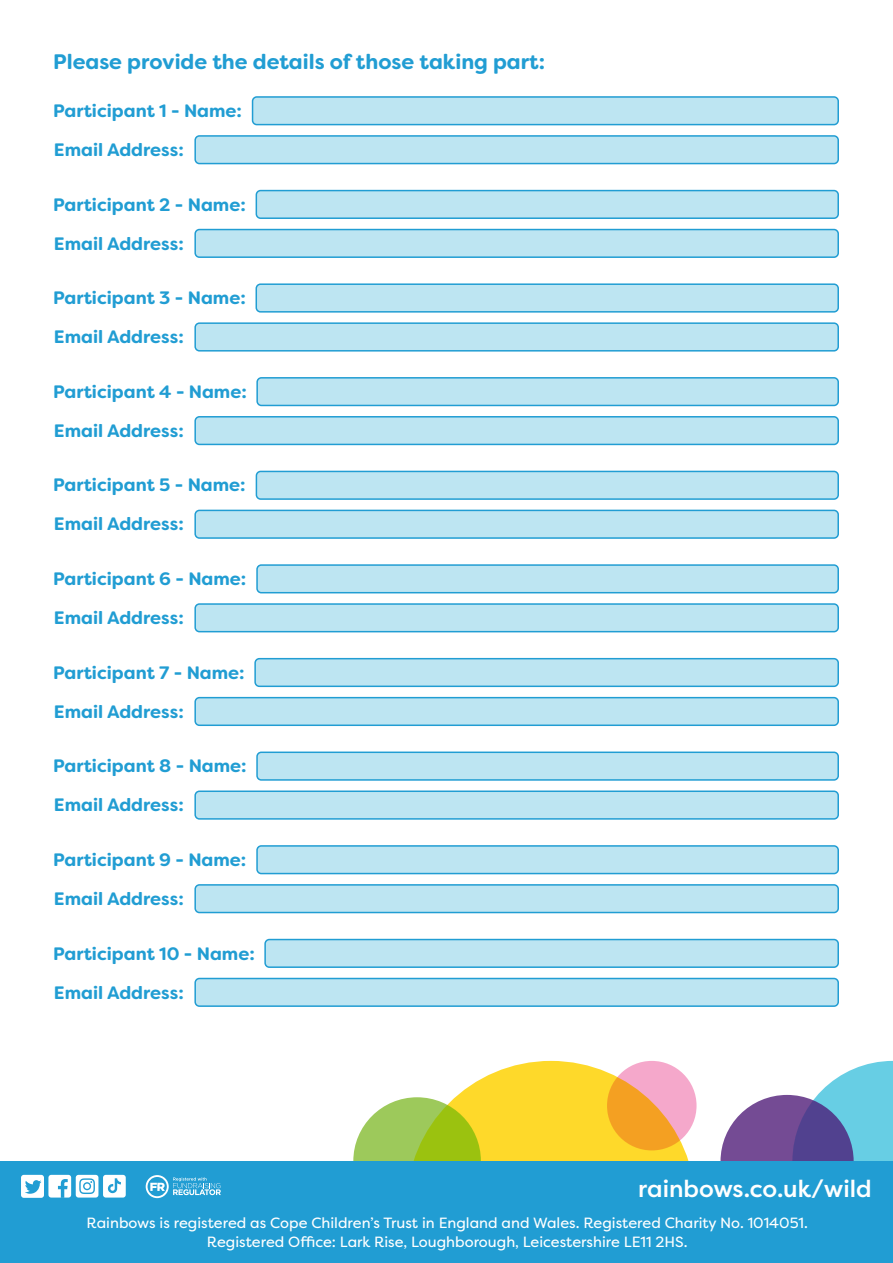
<style>
.page{position:relative;width:893px;height:1263px;background:#fff}
.page>*{position:absolute;margin:0;border:0;box-sizing:border-box;transform-origin:0 0}
.t1{font:500 23.85px "Filson Pro";color:#fff}
.t2{font:700 21px "Filson Soft";color:#219dd3}
.t3{font:700 18px "Filson Soft";color:#219dd3}
.t4{font:14.85px/19px "Filson Pro";color:#fff;text-align:center}
</style>
<div class="page">
<div style="left:720px;top:1095px;width:134px;height:133px;background:#744b94;border-radius:50%"></div>
<div style="left:353px;top:1097px;width:128px;height:128px;background:#9dc95b;border-radius:50%"></div>
<svg style="left:792px;top:1061px;width:101px;height:100px"></svg>
<svg style="left:408px;top:1061px;width:287px;height:100px;fill:#fed92a"></svg>
<div style="left:0;top:1161px;width:893px;height:102px;background:#219dd3"></div>
<div style="left:48px;top:1175px;width:23px;height:22px;background:#fff;border-radius:3px"></div>
<svg style="left:58px;top:1179px;width:10px;height:19px"></svg>
<div style="left:76px;top:1175px;width:22px;height:22px;background:#fff;border-radius:3px"></div>
<svg style="left:79px;top:1178px;width:16px;height:16px"></svg>
<div style="left:21px;top:1175px;width:23px;height:23px;background:#fff;border-radius:3px"></div>
<svg style="left:25px;top:1180px;width:16px;height:14px"></svg>
<div style="left:103px;top:1175px;width:23px;height:22px;background:#fff;border-radius:3px"></div>
<svg style="left:107px;top:1178px;width:14px;height:15px"></svg>
<svg style="left:146px;top:1175px;width:75px;height:23px"></svg>
<div style="left:195px;top:136px;width:643px;height:28px;background:#bde5f2;border-radius:4px"></div>
<div style="left:194px;top:135px;width:645px;height:29px;border:2px solid #219dd3;border-radius:4px"></div>
<div style="left:253px;top:97px;width:585px;height:28px;background:#bde5f2;border-radius:4px"></div>
<div style="left:252px;top:96px;width:587px;height:29px;border:2px solid #219dd3;border-radius:4px"></div>
<div style="left:195px;top:230px;width:643px;height:27px;background:#bde5f2;border-radius:4px"></div>
<div style="left:194px;top:229px;width:645px;height:29px;border:2px solid #219dd3;border-radius:4px"></div>
<div style="left:256px;top:191px;width:582px;height:27px;background:#bde5f2;border-radius:4px"></div>
<div style="left:256px;top:190px;width:583px;height:29px;border:2px solid #219dd3;border-radius:4px"></div>
<div style="left:195px;top:323px;width:643px;height:28px;background:#bde5f2;border-radius:4px"></div>
<div style="left:194px;top:322px;width:645px;height:30px;border:2px solid #219dd3;border-radius:4px"></div>
<div style="left:256px;top:284px;width:582px;height:28px;background:#bde5f2;border-radius:4px"></div>
<div style="left:255px;top:283px;width:584px;height:30px;border:2px solid #219dd3;border-radius:4px"></div>
<div style="left:195px;top:417px;width:643px;height:27px;background:#bde5f2;border-radius:4px"></div>
<div style="left:194px;top:416px;width:645px;height:29px;border:2px solid #219dd3;border-radius:4px"></div>
<div style="left:257px;top:378px;width:581px;height:27px;background:#bde5f2;border-radius:4px"></div>
<div style="left:256px;top:377px;width:583px;height:29px;border:2px solid #219dd3;border-radius:4px"></div>
<div style="left:195px;top:510px;width:643px;height:28px;background:#bde5f2;border-radius:4px"></div>
<div style="left:194px;top:510px;width:645px;height:29px;border:2px solid #219dd3;border-radius:4px"></div>
<div style="left:256px;top:471px;width:582px;height:28px;background:#bde5f2;border-radius:4px"></div>
<div style="left:256px;top:471px;width:583px;height:29px;border:2px solid #219dd3;border-radius:4px"></div>
<div style="left:195px;top:604px;width:643px;height:28px;background:#bde5f2;border-radius:4px"></div>
<div style="left:194px;top:603px;width:645px;height:29px;border:2px solid #219dd3;border-radius:4px"></div>
<div style="left:257px;top:565px;width:581px;height:28px;background:#bde5f2;border-radius:4px"></div>
<div style="left:256px;top:564px;width:583px;height:29px;border:2px solid #219dd3;border-radius:4px"></div>
<div style="left:195px;top:698px;width:643px;height:27px;background:#bde5f2;border-radius:4px"></div>
<div style="left:194px;top:697px;width:645px;height:29px;border:2px solid #219dd3;border-radius:4px"></div>
<div style="left:255px;top:659px;width:583px;height:27px;background:#bde5f2;border-radius:4px"></div>
<div style="left:254px;top:658px;width:585px;height:29px;border:2px solid #219dd3;border-radius:4px"></div>
<div style="left:195px;top:791px;width:643px;height:28px;background:#bde5f2;border-radius:4px"></div>
<div style="left:194px;top:790px;width:645px;height:30px;border:2px solid #219dd3;border-radius:4px"></div>
<div style="left:257px;top:752px;width:581px;height:28px;background:#bde5f2;border-radius:4px"></div>
<div style="left:256px;top:751px;width:583px;height:30px;border:2px solid #219dd3;border-radius:4px"></div>
<div style="left:195px;top:885px;width:643px;height:27px;background:#bde5f2;border-radius:4px"></div>
<div style="left:194px;top:884px;width:645px;height:29px;border:2px solid #219dd3;border-radius:4px"></div>
<div style="left:257px;top:846px;width:581px;height:27px;background:#bde5f2;border-radius:4px"></div>
<div style="left:256px;top:845px;width:583px;height:29px;border:2px solid #219dd3;border-radius:4px"></div>
<div style="left:195px;top:978px;width:643px;height:28px;background:#bde5f2;border-radius:4px"></div>
<div style="left:194px;top:978px;width:645px;height:29px;border:2px solid #219dd3;border-radius:4px"></div>
<div style="left:265px;top:939px;width:573px;height:28px;background:#bde5f2;border-radius:4px"></div>
<div style="left:264px;top:939px;width:575px;height:29px;border:2px solid #219dd3;border-radius:4px"></div>
<p class="t2" style="left:53px;top:48px;width:494px">Please provide the details of those taking part:</p>
<p class="t3" style="left:53px;top:99px;width:190px">Participant 1 - Name:</p>
<p class="t3" style="left:54px;top:138px;width:131px">Email Address:</p>
<p class="t3" style="left:53px;top:193px;width:194px">Participant 2 - Name:</p>
<p class="t3" style="left:54px;top:232px;width:131px">Email Address:</p>
<p class="t3" style="left:53px;top:286px;width:194px">Participant 3 - Name:</p>
<p class="t3" style="left:54px;top:325px;width:131px">Email Address:</p>
<p class="t3" style="left:53px;top:380px;width:195px">Participant 4 - Name:</p>
<p class="t3" style="left:54px;top:419px;width:131px">Email Address:</p>
<p class="t3" style="left:53px;top:474px;width:194px">Participant 5 - Name:</p>
<p class="t3" style="left:54px;top:512px;width:131px">Email Address:</p>
<p class="t3" style="left:53px;top:567px;width:195px">Participant 6 - Name:</p>
<p class="t3" style="left:54px;top:606px;width:131px">Email Address:</p>
<p class="t3" style="left:53px;top:661px;width:193px">Participant 7 - Name:</p>
<p class="t3" style="left:54px;top:700px;width:131px">Email Address:</p>
<p class="t3" style="left:53px;top:754px;width:195px">Participant 8 - Name:</p>
<p class="t3" style="left:54px;top:793px;width:131px">Email Address:</p>
<p class="t3" style="left:53px;top:848px;width:195px">Participant 9 - Name:</p>
<p class="t3" style="left:54px;top:887px;width:131px">Email Address:</p>
<p class="t3" style="left:53px;top:942px;width:203px">Participant 10 - Name:</p>
<p class="t3" style="left:54px;top:981px;width:131px">Email Address:</p>
<p class="t1" style="left:638px;top:1172px;width:235px">rainbows.co.uk/wild</p>
<p class="t4" style="left:87px;top:1213px;width:723px">Rainbows is registered as Cope Children’s Trust in England and Wales. Registered Charity No. 1014051.<br>Registered Office: Lark Rise, Loughborough, Leicestershire LE11 2HS.</p>
</div>
